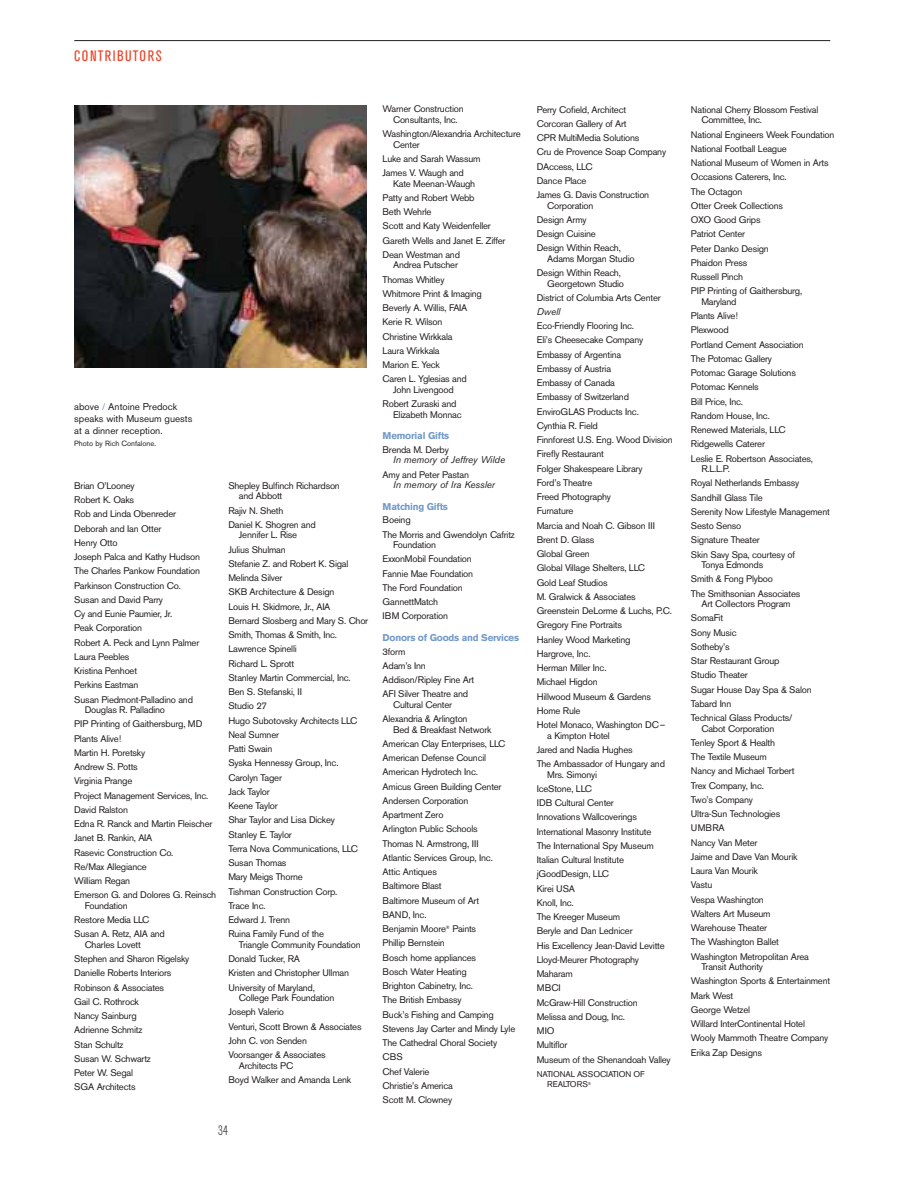
<style>
.page{position:relative;width:918px;height:1188px;background:#fff}
.page>*{position:absolute;margin:0;border:0;box-sizing:border-box;transform-origin:0 0}
.t1{font:condensed 15px "Akzidenz Grotesk BE";letter-spacing:.095em;color:#ef4123}
.t2{font:300 condensed 13.5px "Akzidenz Grotesk BE";color:#231f20}
.t3{font:9.75px/12px "Akzidenz Grotesk BE";color:#231f20}
.t4{font:700 9.75px "Akzidenz Grotesk BE";letter-spacing:-.025em;color:#729ac7}
.t5{font:italic 9.75px "Akzidenz Grotesk BE";letter-spacing:-.005em;color:#231f20}
.t6{font:9.45px/14.2px "Akzidenz Grotesk BE";letter-spacing:-.025em;color:#231f20}
.t7{font:8.4px/10.5px "Akzidenz Grotesk BE";letter-spacing:-.025em;color:#231f20}
.t8{font:7.5px "Akzidenz Grotesk BE";color:#231f20}
.s1{color:#729ac7}
</style>
<div class="page">
<svg style="left:74px;top:40px;width:757px;height:328px"></svg>
<h1 class="t1" style="left:74px;top:50px;width:89px">CONTRIBUTORS</h1>
<p class="t3" style="left:74px;top:402px;width:120px">above <span class="s1">/</span> Antoine Predock speaks with Museum guests at a dinner reception.</p>
<p class="t8" style="left:74px;top:441px;width:83px">Photo by Rich Confalone.</p>
<p class="t6" style="left:74px;top:479px;width:127px">Brian O’Looney<br>Robert K. Oaks<br>Rob and Linda Obenreder<br>Deborah and Ian Otter<br>Henry Otto<br>Joseph Palca and Kathy Hudson<br>The Charles Pankow Foundation<br>Parkinson Construction Co.<br>Susan and David Parry<br>Cy and Eunie Paumier, Jr.<br>Peak Corporation<br>Robert A. Peck and Lynn Palmer<br>Laura Peebles<br>Kristina Penhoet<br>Perkins Eastman<br>Susan Piedmont-Palladino and</p>
<p class="t6" style="left:74px;top:704px;width:143px;text-indent:10px">Douglas R. Palladino<br>PIP Printing of Gaithersburg, MD<br>Plants Alive!<br>Martin H. Poretsky<br>Andrew S. Potts<br>Virginia Prange<br>Project Management Services, Inc.<br>David Ralston<br>Edna R. Ranck and Martin Fleischer<br>Janet B. Rankin, AIA<br>Rasevic Construction Co.<br>Re/Max Allegiance<br>William Regan<br>Emerson G. and Dolores G. Reinsch</p>
<p class="t6" style="left:74px;top:899px;width:92px;text-indent:10px">Foundation<br>Restore Media LLC<br>Susan A. Retz, AIA and</p>
<p class="t6" style="left:74px;top:938px;width:117px;text-indent:10px">Charles Lovett<br>Stephen and Sharon Rigelsky<br>Danielle Roberts Interiors<br>Robinson &amp; Associates<br>Gail C. Rothrock<br>Nancy Sainburg<br>Adrienne Schmitz<br>Stan Schultz<br>Susan W. Schwartz<br>Peter W. Segal<br>SGA Architects</p>
<p class="t6" style="left:239px;top:481px;width:103px;line-height:10.5px;text-indent:-10px">Shepley Bulfinch Richardson and Abbott</p>
<p class="t6" style="left:228px;top:504px;width:89px">Rajiv N. Sheth<br>Daniel K. Shogren and</p>
<p class="t6" style="left:228px;top:529px;width:141px;text-indent:10px">Jennifer L. Rise<br>Julius Shulman<br>Stefanie Z. and Robert K. Sigal<br>Melinda Silver<br>SKB Architecture &amp; Design<br>Louis H. Skidmore, Jr., AIA<br>Bernard Slosberg and Mary S. Chor<br>Smith, Thomas &amp; Smith, Inc.<br>Lawrence Spinelli<br>Richard L. Sprott<br>Stanley Martin Commercial, Inc.<br>Ben S. Stefanski, II<br>Studio 27<br>Hugo Subotovsky Architects LLC<br>Neal Sumner<br>Patti Swain<br>Syska Hennessy Group, Inc.<br>Carolyn Tager<br>Jack Taylor<br>Keene Taylor<br>Shar Taylor and Lisa Dickey<br>Stanley E. Taylor<br>Terra Nova Communications, LLC<br>Susan Thomas<br>Mary Meigs Thorne<br>Tishman Construction Corp.<br>Trace Inc.<br>Edward J. Trenn<br>Ruina Family Fund of the</p>
<p class="t6" style="left:228px;top:939px;width:134px;text-indent:10px">Triangle Community Foundation<br>Donald Tucker, RA<br>Kristen and Christopher Ullman<br>University of Maryland,</p>
<p class="t6" style="left:228px;top:992px;width:135px;text-indent:10px">College Park Foundation<br>Joseph Valerio<br>Venturi, Scott Brown &amp; Associates<br>John C. von Senden<br>Voorsanger &amp; Associates</p>
<p class="t6" style="left:228px;top:1059px;width:124px;text-indent:10px">Architects PC<br>Boyd Walker and Amanda Lenk</p>
<h2 class="t2" style="left:218px;top:1126px;width:11px">34</h2>
<p class="t6" style="left:383px;top:105px;width:83px;line-height:10.5px;text-align:center">Warner Construction<br>Consultants, Inc.</p>
<p class="t6" style="left:393px;top:130px;width:129px;line-height:10.5px;text-indent:-10px">Washington/Alexandria Architecture<br>Center</p>
<p class="t6" style="left:383px;top:153px;width:99px">Luke and Sarah Wassum<br>James V. Waugh and</p>
<p class="t6" style="left:383px;top:177px;width:124px;text-indent:10px">Kate Meenan-Waugh<br>Patty and Robert Webb<br>Beth Wehrle<br>Scott and Katy Weidenfeller<br>Gareth Wells and Janet E. Ziffer<br>Dean Westman and</p>
<p class="t6" style="left:383px;top:259px;width:101px;text-indent:10px">Andrea Putscher<br>Thomas Whitley<br>Whitmore Print &amp; Imaging<br>Beverly A. Willis, FAIA<br>Kerie R. Wilson<br>Christine Wirkkala<br>Laura Wirkkala<br>Marion E. Yeck<br>Caren L. Yglesias and</p>
<p class="t6" style="left:383px;top:384px;width:75px;text-align:right">John Livengood<br>Robert Zuraski and</p>
<p class="t6" style="left:393px;top:408px;width:70px">Elizabeth Monnac</p>
<p class="t4" style="left:383px;top:433px;width:68px">Memorial Gifts</p>
<p class="t6" style="left:383px;top:444px;width:68px">Brenda M. Derby</p>
<p class="t5" style="left:393px;top:457px;width:114px">In memory of Jeffrey Wilde</p>
<p class="t6" style="left:383px;top:468px;width:88px">Amy and Peter Pastan</p>
<p class="t5" style="left:393px;top:481px;width:103px">In memory of Ira Kessler</p>
<p class="t4" style="left:383px;top:503px;width:67px">Matching Gifts</p>
<p class="t6" style="left:383px;top:514px;width:134px">Boeing<br>The Morris and Gwendolyn Cafritz</p>
<p class="t6" style="left:383px;top:539px;width:92px;text-indent:10px">Foundation<br>ExxonMobil Foundation<br>Fannie Mae Foundation<br>The Ford Foundation<br>GannettMatch<br>IBM Corporation</p>
<p class="t4" style="left:383px;top:634px;width:138px">Donors of Goods and Services</p>
<p class="t6" style="left:383px;top:645px;width:93px">3form<br>Adam’s Inn<br>Addison/Ripley Fine Art<br>AFI Silver Theatre and</p>
<p class="t6" style="left:383px;top:699px;width:86px;text-align:center">Cultural Center<br>Alexandria &amp; Arlington</p>
<p class="t6" style="left:383px;top:723px;width:134px;text-indent:10px">Bed &amp; Breakfast Network<br>American Clay Enterprises, LLC<br>American Defense Council<br>American Hydrotech Inc.<br>Amicus Green Building Center<br>Andersen Corporation<br>Apartment Zero<br>Arlington Public Schools<br>Thomas N. Armstrong, III<br>Atlantic Services Group, Inc.<br>Attic Antiques<br>Baltimore Blast<br>Baltimore Museum of Art<br>BAND, Inc.<br>Benjamin Moore<sup>®</sup> Paints<br>Phillip Bernstein<br>Bosch home appliances<br>Bosch Water Heating<br>Brighton Cabinetry, Inc.<br>The British Embassy<br>Buck’s Fishing and Camping<br>Stevens Jay Carter and Mindy Lyle<br>The Cathedral Choral Society<br>CBS<br>Chef Valerie<br>Christie’s America<br>Scott M. Clowney</p>
<p class="t6" style="left:537px;top:103px;width:131px">Perry Cofield, Architect<br>Corcoran Gallery of Art<br>CPR MultiMedia Solutions<br>Cru de Provence Soap Company<br>DAccess, LLC<br>Dance Place<br>James G. Davis Construction</p>
<p class="t6" style="left:537px;top:199px;width:86px;text-indent:10px">Corporation<br>Design Army<br>Design Cuisine<br>Design Within Reach,</p>
<p class="t6" style="left:537px;top:252px;width:99px;text-indent:10px">Adams Morgan Studio<br>Design Within Reach,</p>
<p class="t6" style="left:537px;top:277px;width:125px;text-indent:10px">Georgetown Studio<br>District of Columbia Arts Center</p>
<p class="t5" style="left:537px;top:308px;width:25px">Dwell</p>
<p class="t6" style="left:537px;top:320px;width:137px">Eco-Friendly Flooring Inc.<br>Eli’s Cheesecake Company<br>Embassy of Argentina<br>Embassy of Austria<br>Embassy of Canada<br>Embassy of Switzerland<br>EnviroGLAS Products Inc.<br>Cynthia R. Field<br>Finnforest U.S. Eng. Wood Division<br>Firefly Restaurant<br>Folger Shakespeare Library<br>Ford’s Theatre<br>Freed Photography<br>Furnature<br>Marcia and Noah C. Gibson III<br>Brent D. Glass<br>Global Green<br>Global Village Shelters, LLC<br>Gold Leaf Studios<br>M. Gralwick &amp; Associates<br>Greenstein DeLorme &amp; Luchs, P.C.<br>Gregory Fine Portraits<br>Hanley Wood Marketing<br>Hargrove, Inc.<br>Herman Miller Inc.<br>Michael Higdon<br>Hillwood Museum &amp; Gardens<br>Home Rule<br>Hotel Monaco, Washington DC–</p>
<p class="t6" style="left:537px;top:729px;width:130px;text-indent:10px">a Kimpton Hotel<br>Jared and Nadia Hughes<br>The Ambassador of Hungary and</p>
<p class="t6" style="left:537px;top:768px;width:135px;text-indent:10px">Mrs. Simonyi<br>IceStone, LLC<br>IDB Cultural Center<br>Innovations Wallcoverings<br>International Masonry Institute<br>The International Spy Museum<br>Italian Cultural Institute jGoodDesign, LLC<br>Kirei USA<br>Knoll, Inc.<br>The Kreeger Museum<br>Beryle and Dan Lednicer<br>His Excellency Jean-David Levitte<br>Lloyd-Meurer Photography<br>Maharam<br>MBCI<br>McGraw-Hill Construction<br>Melissa and Doug, Inc.<br>MIO<br>Multiflor<br>Museum of the Shenandoah Valley</p>
<p class="t7" style="left:547px;top:1070px;width:99px;text-indent:-10px">NATIONAL ASSOCIATION OF<br>REALTORS<sup>®</sup></p>
<p class="t6" style="left:701px;top:105px;width:118px;line-height:10.5px;text-indent:-10px">National Cherry Blossom Festival<br>Committee, Inc.</p>
<p class="t6" style="left:691px;top:128px;width:145px">National Engineers Week Foundation<br>National Football League<br>National Museum of Women in Arts<br>Occasions Caterers, Inc.<br>The Octagon<br>Otter Creek Collections<br>OXO Good Grips<br>Patriot Center<br>Peter Danko Design<br>Phaidon Press<br>Russell Pinch<br>PIP Printing of Gaithersburg,</p>
<p class="t6" style="left:691px;top:295px;width:124px;text-indent:10px">Maryland<br>Plants Alive!<br>Plexwood<br>Portland Cement Association<br>The Potomac Gallery<br>Potomac Garage Solutions<br>Potomac Kennels<br>Bill Price, Inc.<br>Random House, Inc.<br>Renewed Materials, LLC<br>Ridgewells Caterer<br>Leslie E. Robertson Associates,</p>
<p class="t6" style="left:691px;top:463px;width:140px;text-indent:10px">R.L.L.P.<br>Royal Netherlands Embassy<br>Sandhill Glass Tile<br>Serenity Now Lifestyle Management<br>Sesto Senso<br>Signature Theater<br>Skin Savy Spa, courtesy of</p>
<p class="t6" style="left:691px;top:559px;width:111px;text-indent:10px">Tonya Edmonds<br>Smith &amp; Fong Plyboo<br>The Smithsonian Associates</p>
<p class="t6" style="left:691px;top:598px;width:122px;text-indent:10px">Art Collectors Program<br>SomaFit<br>Sony Music<br>Sotheby’s<br>Star Restaurant Group<br>Studio Theater<br>Sugar House Day Spa &amp; Salon<br>Tabard Inn<br>Technical Glass Products/</p>
<p class="t6" style="left:691px;top:722px;width:120px;text-indent:10px">Cabot Corporation<br>Tenley Sport &amp; Health<br>The Textile Museum<br>Nancy and Michael Torbert<br>Trex Company, Inc.<br>Two’s Company<br>Ultra-Sun Technologies<br>UMBRA<br>Nancy Van Meter<br>Jaime and Dave Van Mourik<br>Laura Van Mourik<br>Vastu<br>Vespa Washington<br>Walters Art Museum<br>Warehouse Theater<br>The Washington Ballet<br>Washington Metropolitan Area</p>
<p class="t6" style="left:691px;top:961px;width:141px;text-indent:10px">Transit Authority<br>Washington Sports &amp; Entertainment<br>Mark West<br>George Wetzel<br>Willard InterContinental Hotel<br>Wooly Mammoth Theatre Company<br>Erika Zap Designs</p>
</div>
